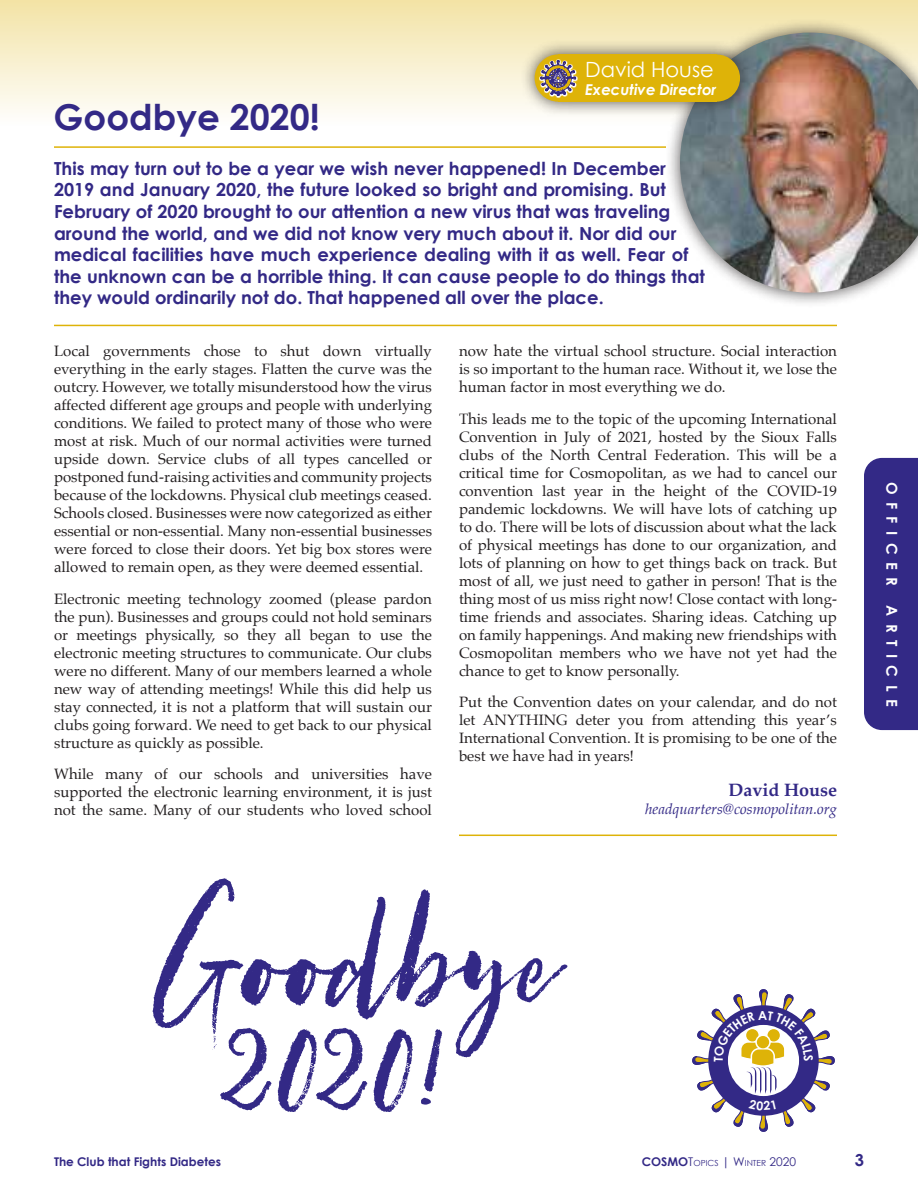
<style>
.page{position:relative;width:918px;height:1188px;background:#fff}
.page>*{position:absolute;margin:0;border:0;box-sizing:border-box;transform-origin:0 0}
.t1{font:700 35.7px "Century Gothic";color:#332986}
.t2{font:21px "Century Gothic";color:#fff}
.t3{font:700 18px/21.6px "Century Gothic";color:#332986}
.t4{font:700 18px "Palatino";color:#332986}
.t5{font:700 16.5px "Century Gothic";color:#332986}
.t6{font:15px/18px "Palatino";color:#231f20;text-align:justify}
.t7{font:italic 15px "Palatino";color:#332986}
.t8{font:italic 700 15px "Century Gothic";color:#fff}
.t9{font:700 15px "Century Gothic";letter-spacing:.5em;color:#fff}
.t10{font:700 12px "Century Gothic";color:#332986}
.t11{font:8.4px "Century Gothic";color:#332986}
.s1{font-weight:700;font-size:12px}
.s2{font-size:12px}
</style>
<div class="page">
<div style="left:864px;top:458px;width:54px;height:272px;background:#332986"></div>
<div style="left:0;top:0;width:918px;height:126px;background:linear-gradient(to bottom,#f3e3a5,#fefefd)"></div>
<hr style="left:54px;top:146px;width:612px;height:2px;background:#deb308">
<hr style="left:54px;top:325px;width:783px;height:1px;background:#deb308">
<hr style="left:459px;top:835px;width:378px;height:1px;background:#deb308">
<div style="left:665px;top:17px;width:253px;height:291px;background:#231f20;opacity:.75"></div>
<img style="left:680px;top:33px;width:238px;height:260px">
<div style="left:520px;top:39px;width:235px;height:78px;background:#231f20;opacity:.75"></div>
<div style="left:693px;top:54px;width:47px;height:48px;background:#deb308;border-radius:50%"></div>
<div style="left:558px;top:54px;width:158px;height:48px;background:#deb308"></div>
<div style="left:535px;top:54px;width:47px;height:48px;background:#deb308;border-radius:50%"></div>
<svg style="left:539px;top:59px;width:38px;height:38px"></svg>
<svg style="left:541px;top:61px;width:35px;height:35px"></svg>
<svg style="left:278px;top:1057px;width:89px;height:55px"></svg>
<svg style="left:373px;top:1057px;width:39px;height:55px"></svg>
<svg style="left:421px;top:1098px;width:10px;height:7px"></svg>
<svg style="left:424px;top:1057px;width:15px;height:35px"></svg>
<svg style="left:153px;top:878px;width:119px;height:232px"></svg>
<svg style="left:240px;top:889px;width:327px;height:168px"></svg>
<svg style="left:692px;top:989px;width:143px;height:143px"></svg>
<p class="t2" style="left:585px;top:57px;width:130px">David House</p>
<p class="t8" style="left:585px;top:80px;width:133px">Executive Director</p>
<p class="t1" style="left:54px;top:94px;width:268px">Goodbye 2020!</p>
<p class="t3" style="left:54px;top:157px;width:653px">This may turn out to be a year we wish never happened! In December 2019 and January 2020, the future looked so bright and promising. But February of 2020 brought to our attention a new virus that was traveling around the world, and we did not know very much about it. Nor did our medical facilities have much experience dealing with it as well. Fear of the unknown can be a horrible thing. It can cause people to do things that they would ordinarily not do. That happened all over the place.</p>
<p class="t6" style="left:54px;top:342px;width:380px">Local governments chose to shut down virtually everything in the early stages. Flatten the curve was the outcry. However, we totally misunderstood how the virus affected different age groups and people with underlying conditions. We failed to protect many of those who were most at risk. Much of our normal activities were turned upside down. Service clubs of all types cancelled or postponed fund-raising activities and community projects because of the lockdowns. Physical club meetings ceased.<br>Schools closed. Businesses were now categorized as either essential or non-essential. Many non-essential businesses were forced to close their doors. Yet big box stores were allowed to remain open, as they were deemed essential.</p>
<p class="t6" style="left:54px;top:590px;width:380px">Electronic meeting technology zoomed (please pardon the pun). Businesses and groups could not hold seminars or meetings physically, so they all began to use the electronic meeting structures to communicate. Our clubs were no different. Many of our members learned a whole new way of attending meetings! While this did help us stay connected, it is not a platform that will sustain our clubs going forward. We need to get back to our physical structure as quickly as possible.</p>
<p class="t6" style="left:54px;top:765px;width:380px">While many of our schools and universities have supported the electronic learning environment, it is just not the same. Many of our students who loved school</p>
<p class="t6" style="left:459px;top:342px;width:380px">now hate the virtual school structure. Social interaction is so important to the human race. Without it, we lose the human factor in most everything we do.</p>
<p class="t6" style="left:459px;top:410px;width:380px">This leads me to the topic of the upcoming International Convention in July of 2021, hosted by the Sioux Falls clubs of the North Central Federation. This will be a critical time for Cosmopolitan, as we had to cancel our convention last year in the height of the COVID-19 pandemic lockdowns. We will have lots of catching up to do. There will be lots of discussion about what the lack of physical meetings has done to our organization, and lots of planning on how to get things back on track. But most of all, we just need to gather in person! That is the thing most of us miss right now! Close contact with long&shy;time friends and associates. Sharing ideas. Catching up on family happenings. And making new friendships with Cosmopolitan members who we have not yet had the chance to get to know personally.</p>
<p class="t6" style="left:459px;top:693px;width:380px">Put the Convention dates on your calendar, and do not let ANYTHING deter you from attending this year’s International Convention. It is promising to be one of the best we have had in years!</p>
<p class="t4" style="left:729px;top:775px;width:110px">David House</p>
<p class="t7" style="left:645px;top:797px;width:193px">headquarters@cosmopolitan.org</p>
<p class="t9" style="left:901px;top:482px;width:106px;rotate:90deg">OFFICER</p>
<p class="t9" style="left:901px;top:605px;width:103px;rotate:90deg">ARTICLE</p>
<p class="t10" style="left:54px;top:1154px;width:169px">The Club that Fights Diabetes</p>
<p class="t11" style="left:642px;top:1158px;width:156px"><span class="s1">COSMO</span><span class="s2">T</span>OPICS <span class="s2">| W</span>INTER <span class="s2">2020</span></p>
<p class="t5" style="left:855px;top:1149px;width:11px">3</p>
</div>
